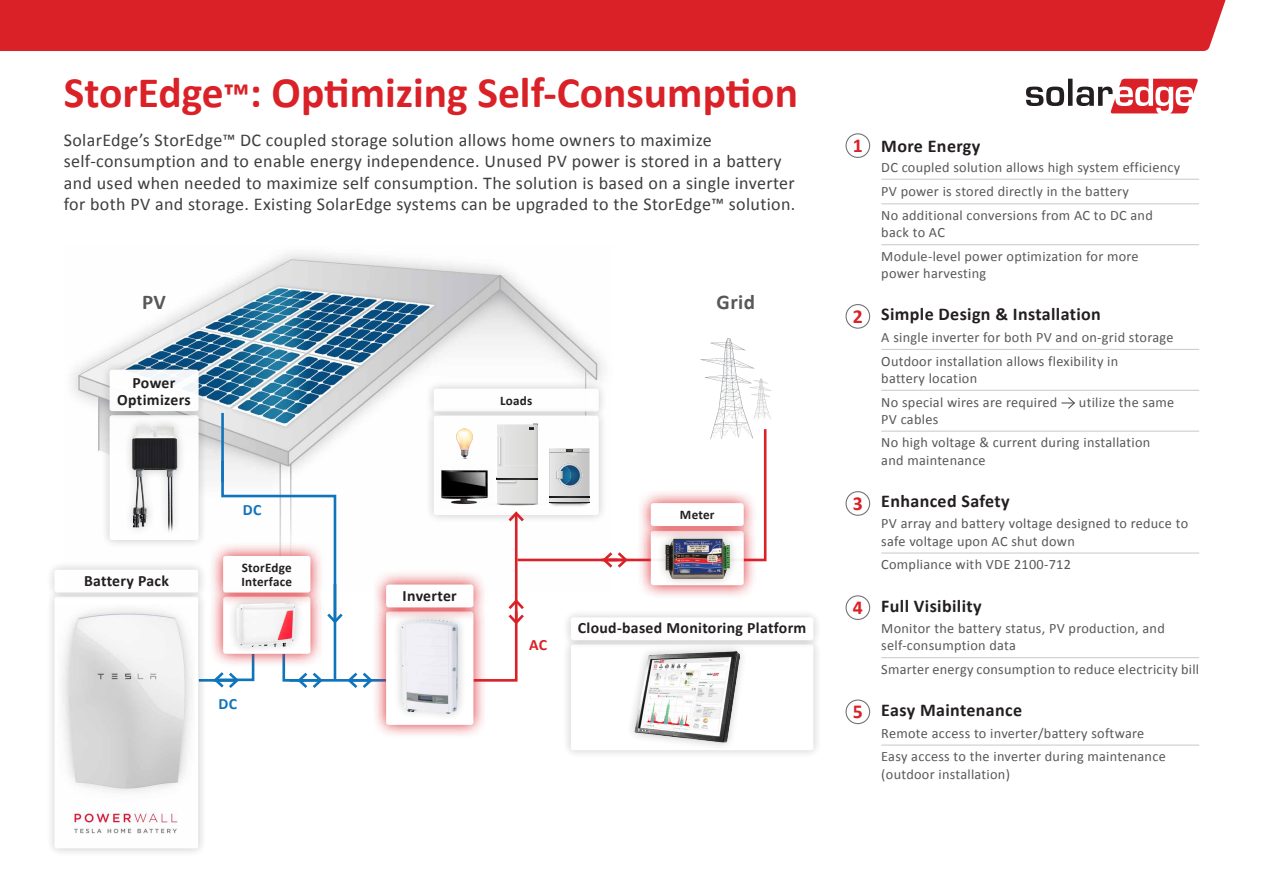
<style>
.page{position:relative;width:1263px;height:893px;background:#fff}
.page>*{position:absolute;margin:0;border:0;box-sizing:border-box;transform-origin:0 0}
.t1{font:700 43.5px "Calibri";color:#da2128}
.t2{font:700 21px "Calibri";letter-spacing:.02em;color:#57585a}
.t3{font:700 19.8px "Calibri";color:#da2128}
.t4{font:18px/21.6px "Calibri";letter-spacing:.02em;color:#3e3e3f}
.t5{font:700 18px "Calibri";letter-spacing:.02em;color:#231f20}
.t6{font:700 15.75px/17.1px "Calibri";letter-spacing:.02em;color:#231f20;text-align:center}
.t7{font:700 15.75px "Calibri";color:#1074bc}
.t8{font:700 15.75px "Calibri";color:#da2128}
.text{font:14.25px/17.2px "Calibri";letter-spacing:.02em;color:#57585a}
.t9{font:700 13.05px/13.5px "Calibri";letter-spacing:.02em;color:#231f20}
.s1{font-size:36px}
</style>
<div class="page">
<svg style="left:1026px;top:79px;width:172px;height:34px"></svg>
<hr style="left:881px;top:179px;width:318px;height:1px;background:#c7c8ca">
<hr style="left:881px;top:203px;width:318px;height:1px;background:#c7c8ca">
<hr style="left:881px;top:244px;width:318px;height:1px;background:#c7c8ca">
<hr style="left:881px;top:349px;width:318px;height:1px;background:#c7c8ca">
<hr style="left:881px;top:390px;width:318px;height:1px;background:#c7c8ca">
<hr style="left:881px;top:431px;width:318px;height:1px;background:#c7c8ca">
<hr style="left:881px;top:553px;width:318px;height:1px;background:#c7c8ca">
<hr style="left:881px;top:657px;width:318px;height:1px;background:#c7c8ca">
<hr style="left:881px;top:745px;width:318px;height:1px;background:#c7c8ca">
<svg style="left:1062px;top:397px;width:13px;height:12px"></svg>
<div style="left:845px;top:133px;width:25px;height:25px;border:1px solid #4b4c4d;border-radius:50%"></div>
<div style="left:845px;top:304px;width:25px;height:25px;border:1px solid #4b4c4d;border-radius:50%"></div>
<div style="left:845px;top:491px;width:25px;height:25px;border:1px solid #4b4c4d;border-radius:50%"></div>
<div style="left:845px;top:595px;width:25px;height:25px;border:1px solid #4b4c4d;border-radius:50%"></div>
<div style="left:845px;top:699px;width:25px;height:25px;border:1px solid #4b4c4d;border-radius:50%"></div>
<img style="left:72px;top:253px;width:527px;height:339px">
<div style="left:425px;top:380px;width:183px;height:41px;background:#f3f3f3"></div>
<div style="left:434px;top:389px;width:165px;height:23px;background:#fff;border-radius:3px"></div>
<div style="left:425px;top:407px;width:183px;height:117px;background:#231f20;opacity:.25"></div>
<div style="left:434px;top:416px;width:165px;height:99px;background:#fff;border-radius:3px"></div>
<img style="left:551px;top:504px;width:36px;height:2px">
<img style="left:549px;top:448px;width:41px;height:56px">
<img style="left:549px;top:502px;width:40px;height:1px">
<svg style="left:558px;top:448px;width:24px;height:8px"></svg>
<svg style="left:557px;top:463px;width:25px;height:24px"></svg>
<svg style="left:456px;top:428px;width:17px;height:31px"></svg>
<img style="left:503px;top:424px;width:35px;height:42px">
<img style="left:497px;top:503px;width:42px;height:2px">
<img style="left:497px;top:483px;width:22px;height:3px">
<svg style="left:497px;top:477px;width:41px;height:6px"></svg>
<img style="left:497px;top:435px;width:7px;height:34px">
<svg style="left:497px;top:424px;width:6px;height:40px"></svg>
<svg style="left:530px;top:424px;width:8px;height:6px"></svg>
<img style="left:441px;top:470px;width:47px;height:35px">
<hr style="left:289px;top:679px;width:97px;height:3px;background:#1074bc">
<svg style="left:375px;top:621px;width:109px;height:115px"></svg>
<div style="left:386px;top:611px;width:87px;height:114px;background:#fff;border-radius:3px"></div>
<svg style="left:372px;top:570px;width:116px;height:51px"></svg>
<div style="left:386px;top:584px;width:87px;height:23px;background:#fff;border-radius:3px"></div>
<div style="left:392px;top:611px;width:75px;height:111px;background:#fff"></div>
<img style="left:394px;top:609px;width:75px;height:107px">
<div style="left:101px;top:406px;width:107px;height:143px;background:#231f20;opacity:.25"></div>
<div style="left:110px;top:415px;width:89px;height:125px;background:#fff;border-radius:3px"></div>
<div style="left:101px;top:361px;width:107px;height:60px;background:#231f20;opacity:.25"></div>
<div style="left:110px;top:370px;width:89px;height:41px;background:#fff;border-radius:3px"></div>
<div style="left:124px;top:417px;width:62px;height:121px;background:#fdfdfd"></div>
<img style="left:129px;top:422px;width:52px;height:110px">
<div style="left:562px;top:635px;width:261px;height:124px;background:#231f20;opacity:.25"></div>
<div style="left:571px;top:644px;width:242px;height:106px;background:#fff;border-radius:3px"></div>
<div style="left:562px;top:608px;width:261px;height:41px;background:#231f20;opacity:.25"></div>
<div style="left:571px;top:617px;width:242px;height:23px;background:#fff;border-radius:3px"></div>
<div style="left:626px;top:643px;width:122px;height:108px;background:#231f20;opacity:.25"></div>
<img style="left:632px;top:652px;width:107px;height:92px">
<hr style="left:221px;top:413px;width:3px;height:69px;background:#1074bc">
<hr style="left:515px;top:513px;width:2px;height:90px;background:#da2128">
<svg style="left:498px;top:504px;width:39px;height:20px"></svg>
<hr style="left:334px;top:584px;width:2px;height:95px;background:#1074bc">
<svg style="left:220px;top:458px;width:125px;height:168px"></svg>
<svg style="left:599px;top:338px;width:172px;height:230px"></svg>
<hr style="left:199px;top:679px;width:38px;height:3px;background:#1074bc">
<svg style="left:471px;top:597px;width:53px;height:86px"></svg>
<svg style="left:636px;top:540px;width:122px;height:56px"></svg>
<div style="left:651px;top:531px;width:93px;height:54px;background:#fff;border-radius:3px"></div>
<div style="left:656px;top:529px;width:83px;height:58px;background:#231f20;opacity:.25"></div>
<img style="left:663px;top:540px;width:71px;height:42px">
<svg style="left:636px;top:489px;width:122px;height:51px"></svg>
<div style="left:651px;top:503px;width:93px;height:23px;background:#fff;border-radius:3px"></div>
<svg style="left:212px;top:668px;width:43px;height:20px"></svg>
<svg style="left:345px;top:672px;width:30px;height:16px"></svg>
<svg style="left:282px;top:668px;width:43px;height:20px"></svg>
<hr style="left:214px;top:679px;width:23px;height:3px;background:#1074bc">
<hr style="left:517px;top:559px;width:100px;height:2px;background:#da2128">
<svg style="left:212px;top:607px;width:113px;height:61px"></svg>
<div style="left:223px;top:597px;width:87px;height:57px;background:#fff;border-radius:3px"></div>
<svg style="left:209px;top:542px;width:116px;height:65px"></svg>
<div style="left:223px;top:556px;width:87px;height:37px;background:#fff;border-radius:3px"></div>
<div style="left:228px;top:595px;width:76px;height:59px;background:#231f20;opacity:.25"></div>
<img style="left:228px;top:599px;width:75px;height:50px">
<div style="left:45px;top:587px;width:162px;height:270px;background:#231f20;opacity:.25"></div>
<div style="left:54px;top:596px;width:144px;height:252px;background:#fff;border-radius:3px"></div>
<div style="left:45px;top:561px;width:162px;height:41px;background:#231f20;opacity:.25"></div>
<div style="left:54px;top:570px;width:144px;height:22px;background:#fff;border-radius:3px"></div>
<img style="left:62px;top:609px;width:130px;height:225px">
<div style="left:0;top:0;width:1226px;height:51px;background:#da2128"></div>
<p class="t1" style="left:64px;top:65px;width:736px">StorEdge :<span class="s1">™</span> Optimizing Self-Consumption</p>
<p class="t4" style="left:64px;top:129px;width:733px">SolarEdge s’ StorEdge™ DC coupled storage solution allows home owners to maximize self-consumption and to enable energy independence. Unused PV power is stored in a battery and used when needed to maximize self consumption. The solution is based on a single inverter for both PV and storage. Existing SolarEdge systems can be upgraded to the StorEdge™ solution.</p>
<p class="t5" style="left:881px;top:134px;width:101px">More Energy</p>
<p class="t3" style="left:853px;top:133px;width:12px">1</p>
<p class="text" style="left:881px;top:159px;width:301px">DC coupled solution allows high system efficiency</p>
<p class="text" style="left:881px;top:183px;width:249px">PV power is stored directly in the battery</p>
<p class="text" style="left:881px;top:207px;width:273px">No additional conversions from AC to DC and back to AC</p>
<p class="text" style="left:881px;top:248px;width:259px">Module-level power optimization for more power harvesting</p>
<p class="t5" style="left:881px;top:303px;width:221px">Simple Design &amp; Installation</p>
<p class="text" style="left:881px;top:329px;width:294px">A single inverter for both PV and on-grid storage</p>
<p class="text" style="left:881px;top:352px;width:239px">Outdoor installation allows flexibility in battery location</p>
<p class="text" style="left:1079px;top:393px;width:97px">utilize the same</p>
<p class="t2" style="left:716px;top:289px;width:40px">Grid</p>
<p class="t2" style="left:142px;top:289px;width:25px">PV</p>
<p class="t3" style="left:853px;top:303px;width:12px">2</p>
<p class="t6" style="left:117px;top:374px;width:75px">Power<br>Optimizers</p>
<p class="t9" style="left:500px;top:394px;width:34px">Loads</p>
<p class="text" style="left:881px;top:393px;width:178px">No special wires are required<br>PV cables</p>
<p class="text" style="left:881px;top:434px;width:271px">No high voltage &amp; current during installation and maintenance</p>
<p class="t5" style="left:881px;top:489px;width:130px">Enhanced Safety</p>
<p class="text" style="left:881px;top:515px;width:308px">PV array and battery voltage designed to reduce to safe voltage upon AC shut down</p>
<p class="text" style="left:881px;top:556px;width:191px">Compliance with VDE 2100-712</p>
<p class="t5" style="left:881px;top:594px;width:102px">Full Visibility</p>
<p class="text" style="left:881px;top:620px;width:285px">Monitor the battery status, PV production, and self-consumption data</p>
<p class="text" style="left:881px;top:661px;width:319px">Smarter energy consumption to reduce electricity bill</p>
<p class="t5" style="left:881px;top:699px;width:142px">Easy Maintenance</p>
<p class="text" style="left:881px;top:724px;width:264px">Remote access to inverter/battery software</p>
<p class="text" style="left:881px;top:748px;width:286px">Easy access to the inverter during maintenance (outdoor installation(</p>
<p class="t3" style="left:853px;top:491px;width:12px">3</p>
<p class="t7" style="left:243px;top:500px;width:20px">DC</p>
<p class="t9" style="left:680px;top:508px;width:36px">Meter</p>
<p class="t9" style="left:241px;top:561px;width:52px">StorEdge<br>Interface</p>
<p class="t6" style="left:84px;top:572px;width:87px">Battery Pack</p>
<p class="t6" style="left:403px;top:587px;width:56px">Inverter</p>
<p class="t3" style="left:853px;top:595px;width:12px">4</p>
<p class="t6" style="left:578px;top:620px;width:230px">Cloud-based Monitoring Platform</p>
<p class="t8" style="left:529px;top:635px;width:19px">AC</p>
<p class="t7" style="left:218px;top:694px;width:20px">DC</p>
<p class="t3" style="left:853px;top:699px;width:12px">5</p>
</div>
